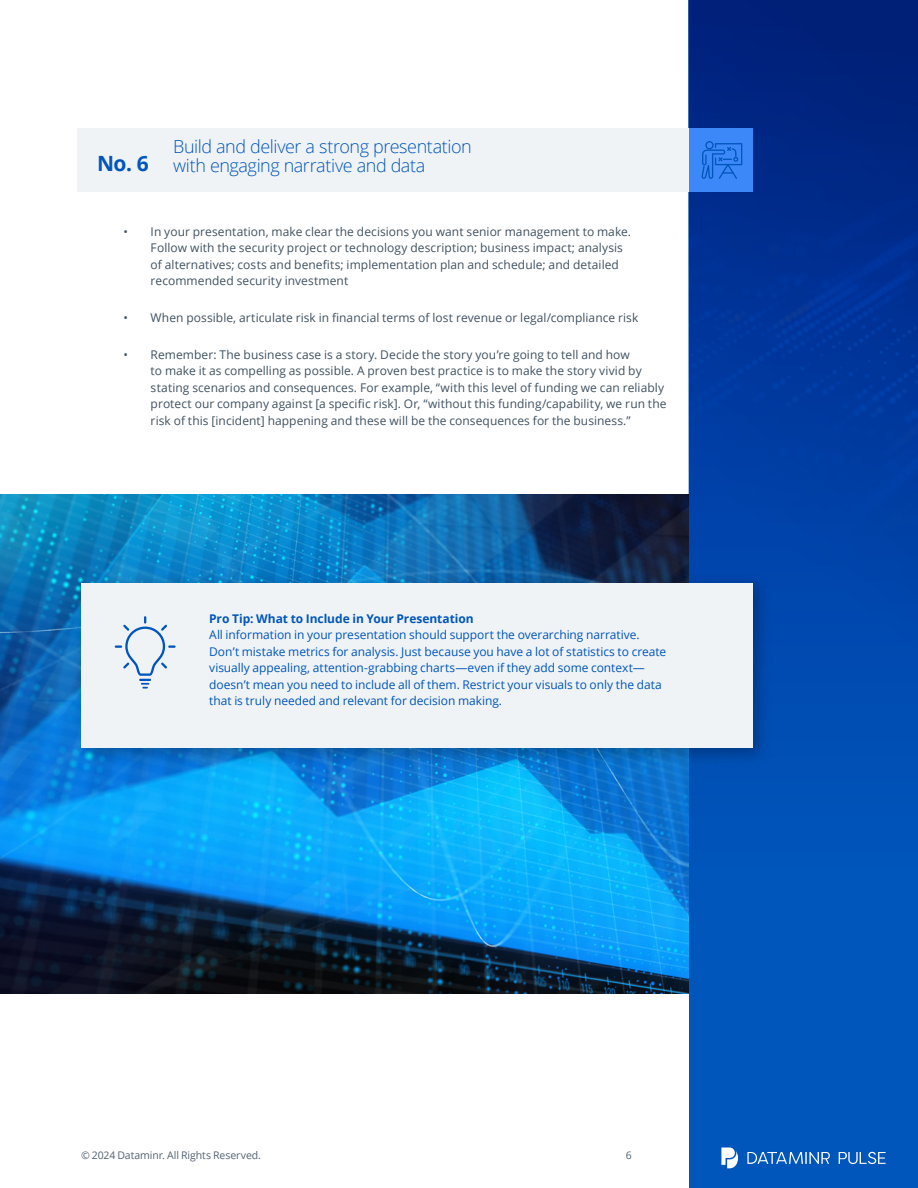
<style>
.page{position:relative;width:918px;height:1188px;background:#fff}
.page>*{position:absolute;margin:0;border:0;box-sizing:border-box;transform-origin:0 0}
.t1{font:700 21px "Open Sans";color:#0056bb}
.t2{font:300 18px/19.5px "Open Sans";letter-spacing:-.025em;color:#0056bb}
.t3{font:12px/16.5px "Open Sans";letter-spacing:.005em;color:#405261}
.t4{font:12px/16.5px "Open Sans";letter-spacing:-.005em;color:#0056bb}
.t5{font:700 12px "Open Sans";letter-spacing:-.005em;color:#0056bb}
.t6{font:10.5px "Open Sans";letter-spacing:-.01em;color:#536371}
</style>
<div class="page">
<div style="left:689px;top:0;width:229px;height:1188px;background:#0056bb"></div>
<div style="left:688px;top:0;width:230px;height:866px;background:linear-gradient(to bottom,#001f7b,#0057c1)"></div>
<div style="left:77px;top:128px;width:675px;height:64px;background:#f0f3f5"></div>
<div style="left:689px;top:128px;width:63px;height:64px;background:#3d88f9"></div>
<svg style="left:747px;top:1152px;width:83px;height:12px"></svg>
<svg style="left:839px;top:1152px;width:47px;height:12px"></svg>
<svg style="left:721px;top:1148px;width:17px;height:20px"></svg>
<svg style="left:701px;top:141px;width:41px;height:38px"></svg>
<img style="left:0;top:494px;width:689px;height:500px">
<div style="left:71px;top:572px;width:702px;height:196px;background:#000;opacity:.25"></div>
<div style="left:81px;top:583px;width:671px;height:165px;background:#f0f3f5"></div>
<svg style="left:115px;top:616px;width:61px;height:73px"></svg>
<h1 class="t1" style="left:97px;top:149px;width:53px">No. 6</h1>
<h2 class="t2" style="left:173px;top:136px;width:300px">Build and deliver a strong presentation with engaging narrative and data</h2>
<p class="t3" style="left:151px;top:223px;width:482px;text-indent:-27px">• In your presentation, make clear the decisions you want senior management to make.<br>Follow with the security project or technology description; business impact; analysis of alternatives; costs and benefits; implementation plan and schedule; and detailed recommended security investment</p>
<p class="t3" style="left:124px;top:309px;width:516px">• When possible, articulate risk in financial terms of lost revenue or legal/compliance risk</p>
<p class="t3" style="left:151px;top:346px;width:517px;text-indent:-27px">• Remember: The business case is a story. Decide the story you’re going to tell and how<br>to make it as compelling as possible. A proven best practice is to make the story vivid by stating scenarios and consequences. For example, “with this level of funding we can reliably protect our company against [a specific risk]. Or, “without this funding/capability, we run the risk of this [incident] happening and these will be the consequences for the business.”</p>
<p class="t5" style="left:209px;top:610px;width:266px">Pro Tip: What to Include in Your Presentation</p>
<p class="t4" style="left:209px;top:626px;width:459px">All information in your presentation should support the overarching narrative.<br>Don’t mistake metrics for analysis. Just because you have a lot of statistics to create visually appealing, attention-grabbing charts—even if they add some context— doesn’t mean you need to include all of them. Restrict your visuals to only the data that is truly needed and relevant for decision making.</p>
<p class="t6" style="left:81px;top:1148px;width:182px">© 2024 Dataminr. All Rights Reserved.</p>
<p class="t6" style="left:626px;top:1148px;width:8px">6</p>
</div>
